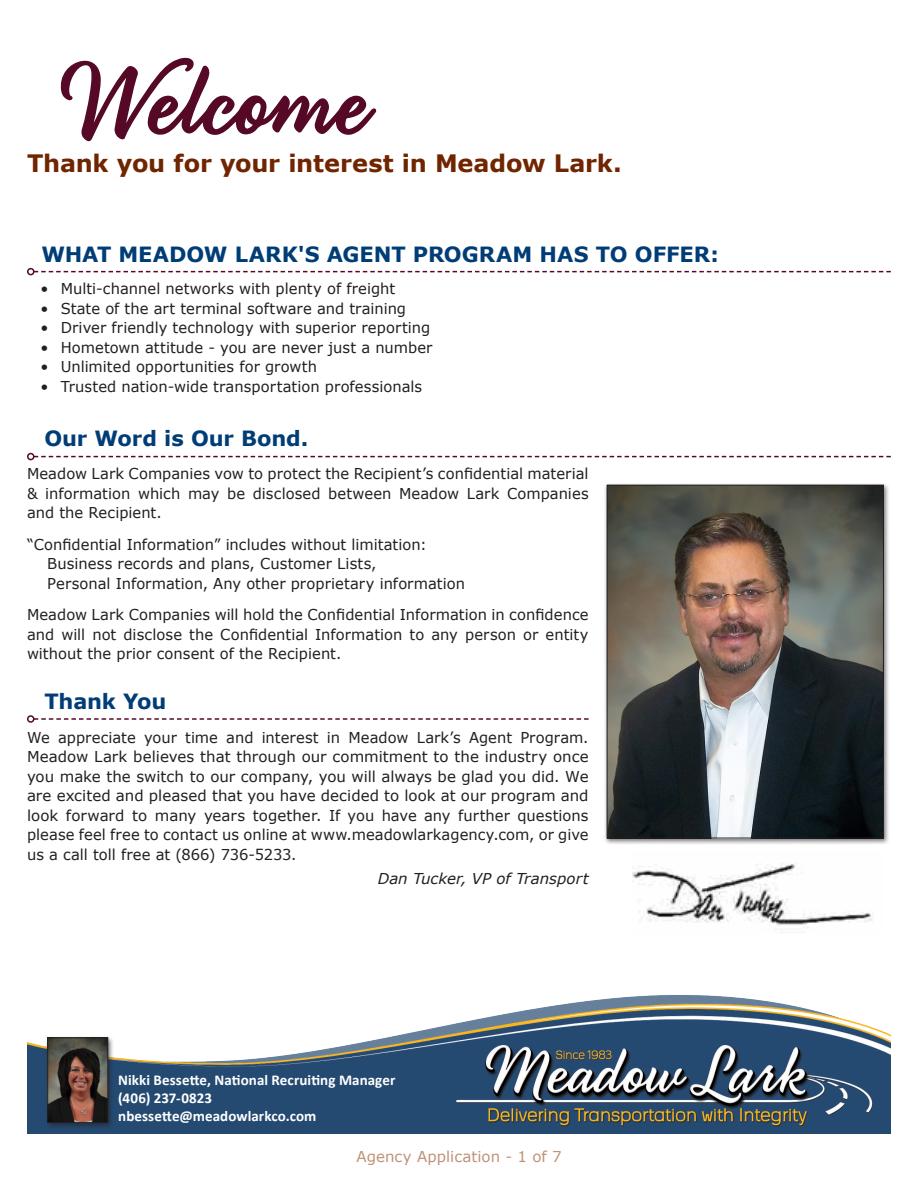
<style>
.page{position:relative;width:918px;height:1188px;background:#fff}
.page>*{position:absolute;margin:0;border:0;box-sizing:border-box;transform-origin:0 0}
.t1{font:700 24px "Verdana";letter-spacing:-.005em;color:#702501}
.t2{font:700 21px "Verdana";letter-spacing:-.005em;color:#003d76}
.t3{font:15px/19.5px "Verdana";letter-spacing:.005em;color:#231f20;text-align:justify}
.t4{font:700 15px/18px "Calibri";letter-spacing:.005em;color:#fff}
.t5{font:italic 15px "Verdana";color:#231f20}
.t6{font:15px "Verdana";color:#c09278}
</style>
<div class="page">
<svg style="left:60px;top:57px;width:316px;height:85px"></svg>
<svg style="left:34px;top:271px;width:857px;height:1px"></svg>
<div style="left:27px;top:268px;width:7px;height:7px;border:2px solid #550926;border-radius:50%"></div>
<div style="left:604px;top:483px;width:286px;height:362px;background:#231f20;opacity:.6"></div>
<img style="left:609px;top:487px;width:273px;height:349px">
<div style="left:607px;top:485px;width:277px;height:353px;border:1px solid #231f20"></div>
<img style="left:632px;top:864px;width:242px;height:65px">
<svg style="left:34px;top:718px;width:555px;height:2px"></svg>
<div style="left:27px;top:715px;width:7px;height:8px;border:2px solid #550926;border-radius:50%"></div>
<svg style="left:34px;top:456px;width:857px;height:1px"></svg>
<div style="left:27px;top:453px;width:7px;height:7px;border:2px solid #550926;border-radius:50%"></div>
<img style="left:27px;top:995px;width:864px;height:139px">
<div style="left:44px;top:1036px;width:70px;height:94px;background:#231f20;opacity:.6"></div>
<img style="left:49px;top:1040px;width:57px;height:81px">
<div style="left:47px;top:1038px;width:61px;height:85px;border:1px solid #231f20"></div>
<h1 class="t1" style="left:27px;top:147px;width:596px">Thank you for your interest in Meadow Lark.</h1>
<h2 class="t2" style="left:41px;top:239px;width:679px">WHAT MEADOW LARK'S AGENT PROGRAM HAS TO OFFER:</h2>
<p class="t3" style="left:40px;top:279px;width:356px">• Multi-channel networks with plenty of freight</p>
<p class="t3" style="left:40px;top:298px;width:367px">• State of the art terminal software and training</p>
<p class="t3" style="left:40px;top:318px;width:391px">• Driver friendly technology with superior reporting</p>
<p class="t3" style="left:40px;top:337px;width:394px">• Hometown attitude - you are never just a number</p>
<p class="t3" style="left:40px;top:357px;width:278px">• Unlimited opportunities for growth</p>
<p class="t3" style="left:40px;top:376px;width:383px">• Trusted nation-wide transportation professionals</p>
<h2 class="t2" style="left:44px;top:424px;width:265px">Our Word is Our Bond.</h2>
<p class="t3" style="left:27px;top:464px;width:563px">Meadow Lark Companies vow to protect the Recipient’s confidential material &amp; information which may be disclosed between Meadow Lark Companies and the Recipient.</p>
<p class="t3" style="left:47px;top:534px;width:419px;text-align:left;text-indent:-20px">“Confidential Information” includes without limitation:<br>Business records and plans, Customer Lists,<br>Personal Information, Any other proprietary information</p>
<p class="t3" style="left:27px;top:605px;width:563px">Meadow Lark Companies will hold the Confidential Information in confidence and will not disclose the Confidential Information to any person or entity without the prior consent of the Recipient.</p>
<h2 class="t2" style="left:44px;top:686px;width:123px">Thank You</h2>
<p class="t3" style="left:27px;top:728px;width:563px">We appreciate your time and interest in Meadow Lark’s Agent Program.<br>Meadow Lark believes that through our commitment to the industry once you make the switch to our company, you will always be glad you did. We are excited and pleased that you have decided to look at our program and look forward to many years together. If you have any further questions please feel free to contact us online at www.meadowlarkagency.com, or give us a call toll free at (866) 736-5233.</p>
<p class="t5" style="left:378px;top:868px;width:212px">Dan Tucker, VP of Transport</p>
<p class="t4" style="left:118px;top:1070px;width:279px">Nikki Bessette, National Recruiting Manager (406) 237-0823 nbessette@meadowlarkco.com</p>
<p class="t6" style="left:356px;top:1146px;width:207px">Agency Application - 1 of 7</p>
</div>
